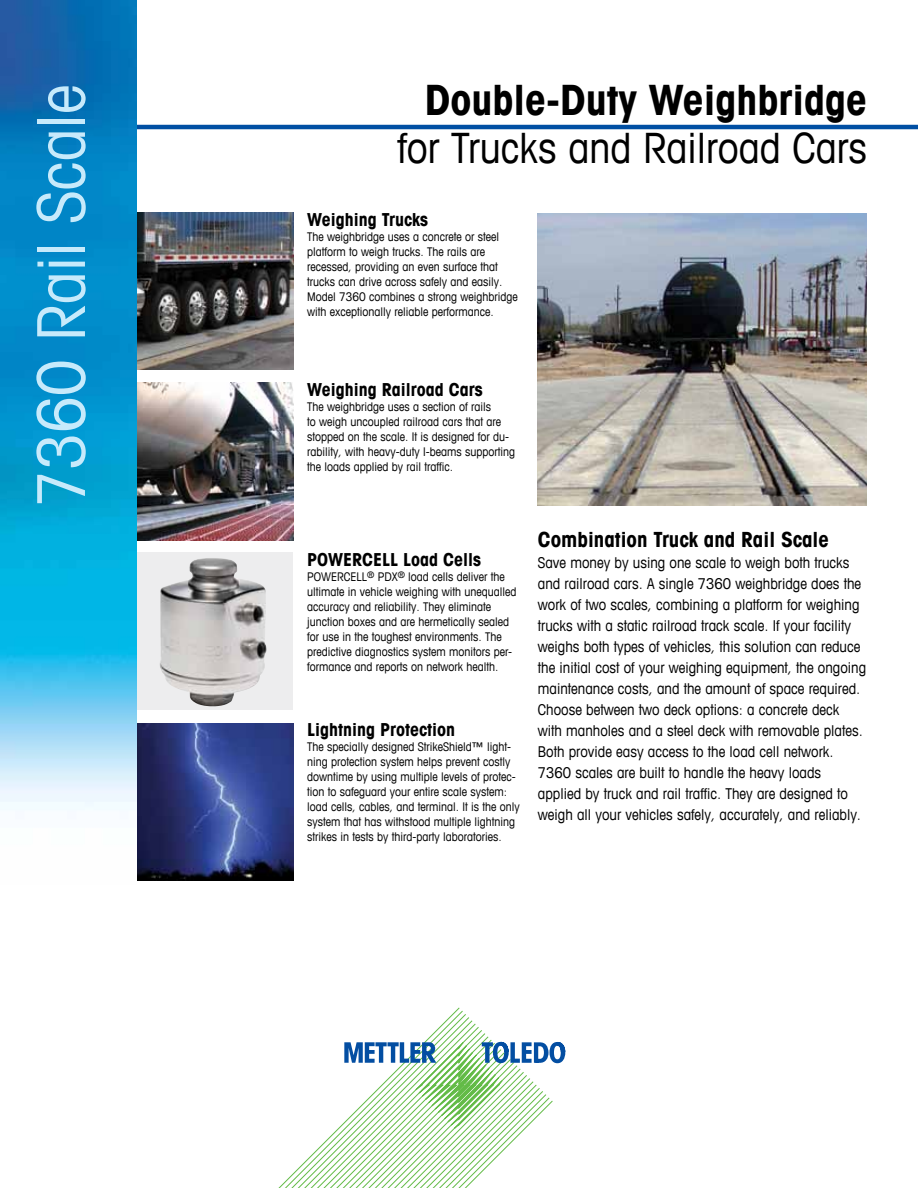
<style>
.page{position:relative;width:918px;height:1188px;background:#fff}
.page>*{position:absolute;margin:0;border:0;box-sizing:border-box;transform-origin:0 0}
.t1{font:condensed 66px "Avant Garde Com";color:#c7eafb}
.t2{font:condensed 42px "Avant Garde Com";color:#000}
.t3{font:700 condensed 42px "Avant Garde Com";color:#000}
.t4{font:700 condensed 21px "Avant Garde Com";color:#000}
.t5{font:700 condensed 18px "Avant Garde Com";color:#000}
.t6{font:condensed 15px/21px "Avant Garde Com";color:#000}
.t7{font:condensed 12px/15px "Avant Garde Com";color:#000}
</style>
<div class="page">
<div style="left:136px;top:553px;width:157px;height:157px;background:#ededee"></div>
<img style="left:160px;top:558px;width:107px;height:148px">
<img style="left:136px;top:383px;width:157px;height:157px">
<img style="left:136px;top:213px;width:157px;height:157px">
<img style="left:136px;top:723px;width:157px;height:158px">
<hr style="left:4px;top:125px;width:914px;height:4px;background:#004fa3">
<svg style="left:278px;top:1008px;width:247px;height:180px"></svg>
<svg style="left:344px;top:1042px;width:221px;height:87px"></svg>
<img style="left:0;top:0;width:136px;height:810px">
<img style="left:538px;top:213px;width:329px;height:293px">
<h1 class="t1" style="left:20px;top:506px;width:423px;rotate:-90deg">7360 Rail Scale</h1>
<h2 class="t3" style="left:425px;top:73px;width:444px">Double-Duty Weighbridge</h2>
<h2 class="t2" style="left:398px;top:122px;width:471px">for Trucks and Railroad Cars</h2>
<h3 class="t5" style="left:307px;top:208px;width:122px">Weighing Trucks</h3>
<p class="t7" style="left:307px;top:229px;width:212px">The weighbridge uses a concrete or steel platform to weigh trucks. The rails are recessed, providing an even surface that trucks can drive across safely and easily.<br>Model 7360 combines a strong weighbridge with exceptionally reliable performance.</p>
<h3 class="t5" style="left:307px;top:378px;width:177px">Weighing Railroad Cars</h3>
<p class="t7" style="left:307px;top:399px;width:209px">The weighbridge uses a section of rails<br>to weigh uncoupled railroad cars that are stopped on the scale. It is designed for du&shy;rability, with heavy-duty I-beams supporting the loads applied by rail traffic.</p>
<h3 class="t5" style="left:307px;top:548px;width:175px">POWERCELL Load Cells</h3>
<p class="t7" style="left:307px;top:569px;width:211px">POWERCELL<sup>®</sup> PDX<sup>®</sup> load cells deliver the ultimate in vehicle weighing with unequalled accuracy and reliability. They eliminate junction boxes and are hermetically sealed for use in the toughest environments. The predictive diagnostics system monitors per&shy;formance and reports on network health.</p>
<h3 class="t5" style="left:307px;top:718px;width:150px">Lightning Protection</h3>
<p class="t7" style="left:307px;top:739px;width:214px">The specially designed StrikeShield™ light&shy;ning protection system helps prevent costly downtime by using multiple levels of protec&shy;tion to safeguard your entire scale system: load cells, cables, and terminal. It is the only system that has withstood multiple lightning strikes in tests by third-party laboratories.</p>
<h3 class="t4" style="left:538px;top:526px;width:292px">Combination Truck and Rail Scale</h3>
<p class="t6" style="left:538px;top:551px;width:330px">Save money by using one scale to weigh both trucks and railroad cars. A single 7360 weighbridge does the work of two scales, combining a platform for weighing trucks with a static railroad track scale. If your facility weighs both types of vehicles, this solution can reduce the initial cost of your weighing equipment, the ongoing maintenance costs, and the amount of space required.<br>Choose between two deck options: a concrete deck with manholes and a steel deck with removable plates.<br>Both provide easy access to the load cell network.<br>7360 scales are built to handle the heavy loads applied by truck and rail traffic. They are designed to weigh all your vehicles safely, accurately, and reliably.</p>
</div>
